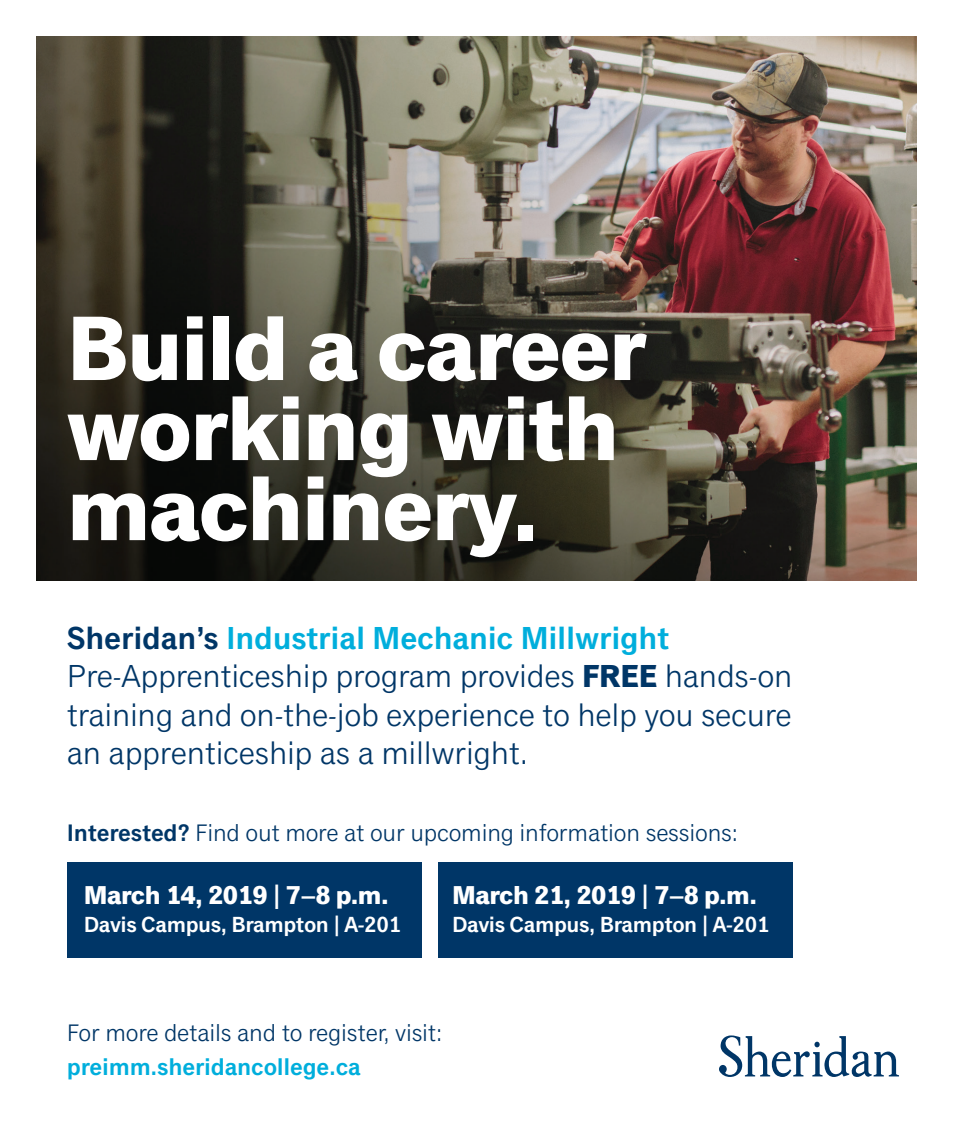
<style>
.page{position:relative;width:953px;height:1135px;background:#fff}
.page>*{position:absolute;margin:0;border:0;box-sizing:border-box;transform-origin:0 0}
.t1{font:700 92px/80px "Classic Grotesque Pro";letter-spacing:-.02em;color:#fff}
.t2{font:32px/38.4px "Classic Grotesque Pro";letter-spacing:-.01em;color:#003667}
.t3{font:700 26px "Classic Grotesque Pro";letter-spacing:-.02em;color:#fff}
.t4{font:24px "Classic Grotesque Pro";letter-spacing:-.01em;color:#003667}
.t5{font:600 24px "Classic Grotesque Pro";letter-spacing:-.01em;color:#00aedc}
.t6{font:600 22px "Classic Grotesque Pro";letter-spacing:-.02em;color:#fff}
.s1{font-weight:600}
.s2{font-weight:600;color:#00aedc}
.s3{font-weight:700}
</style>
<div class="page">
<div style="left:67px;top:862px;width:354px;height:96px;background:#003667"></div>
<div style="left:437px;top:862px;width:355px;height:96px;background:#003667"></div>
<img style="left:36px;top:36px;width:880px;height:545px">
<svg style="left:719px;top:1035px;width:179px;height:42px"></svg>
<h1 class="t1" style="left:67px;top:315px;width:581px">Build a career working with machinery.</h1>
<p class="t2" style="left:67px;top:619px;width:726px"><span class="s1">Sheridan’s</span> <span class="s2">Industrial Mechanic Millwright </span>Pre-Apprenticeship program provides <span class="s3">FREE</span> hands-on training and on-the-job experience to help you secure an apprenticeship as a millwright.</p>
<p class="t4" style="left:67px;top:818px;width:672px"><span class="s1">Interested?</span> Find out more at our upcoming information sessions:</p>
<p class="t3" style="left:84px;top:881px;width:306px">March 14, 2019 <span class="s1">|</span> 7–8 p.m.</p>
<p class="t6" style="left:84px;top:912px;width:318px">Davis Campus, Brampton | A-201</p>
<p class="t3" style="left:452px;top:881px;width:306px">March 21, 2019 <span class="s1">|</span> 7–8 p.m.</p>
<p class="t6" style="left:452px;top:912px;width:318px">Davis Campus, Brampton | A-201</p>
<p class="t4" style="left:67px;top:1019px;width:377px">For more details and to register, visit:</p>
<p class="t5" style="left:67px;top:1052px;width:295px">preimm.sheridancollege.ca</p>
</div>
